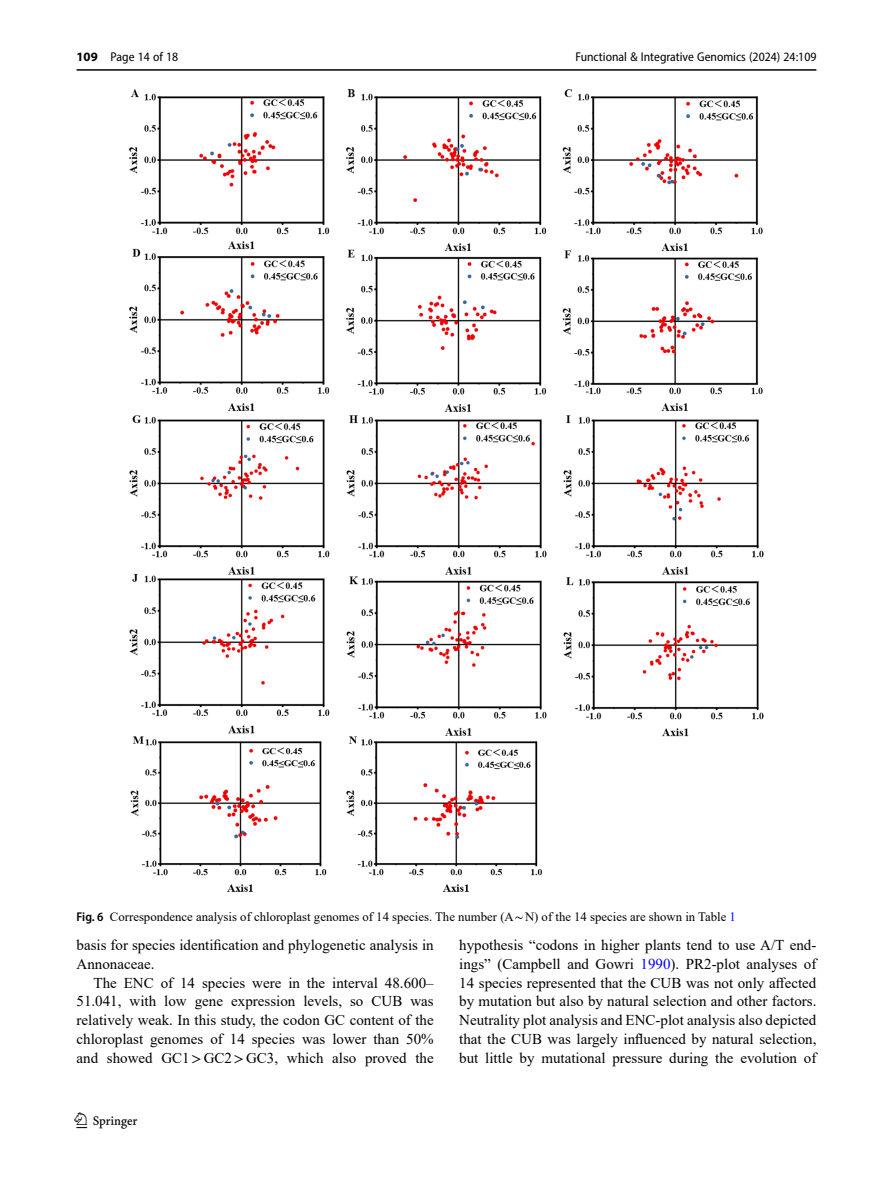
<style>
.page{position:relative;width:893px;height:1187px;background:#fff}
.page>*{position:absolute;margin:0;border:0;box-sizing:border-box;transform-origin:0 0}
.t1{font:22.5px "Springnew";color:#000}
.Body_Text_Indent{font:15px/18.8px "Times New Roman";color:#000;text-align:justify}
.Body_Text{font:15px/18.8px "Times New Roman";color:#000}
.Figure_Caption{font:12.75px "Times New Roman";color:#000}
.t2{font:semi-condensed 12.75px "Myriad Pro";color:#000}
.s1{font-weight:700;font-stretch:normal}
.s2{font-family:"Myriad Pro";font-weight:600;font-stretch:semi-condensed}
.s3{font-family:"STIX"}
.s4{color:#00f}
</style>
<div class="page">
<hr style="left:77px;top:69px;width:739px;height:2px;background:#000">
<img style="left:129px;top:89px;width:635px;height:803px">
<p class="t2" style="left:77px;top:49px;width:103px"><span class="s1">109</span> Page 14 of 18</p>
<p class="t2" style="left:575px;top:49px;width:243px">Functional &amp; Integrative Genomics (2024) 24:109</p>
<p class="Figure_Caption" style="left:77px;top:907px;width:661px"><span class="s2">Fig. 6</span> Correspondence analysis of chloroplast genomes of 14 species. The number (A<span class="s3">∼</span>N) of the 14 species are shown in Table <span class="s4">1</span></p>
<p class="Body_Text" style="left:77px;top:935px;width:359px">basis for species identification and phylogenetic analysis in<br>Annonaceae.</p>
<p class="Body_Text_Indent" style="left:77px;top:972px;width:359px;text-indent:17px">The ENC of 14 species were in the interval 48.600– 51.041, with low gene expression levels, so CUB was relatively weak. In this study, the codon GC content of the chloroplast genomes of 14 species was lower than 50% and showed GC1<span class="s3">&gt;</span>GC2<span class="s3">&gt;</span>GC3, which also proved the</p>
<h1 class="t1" style="left:77px;top:1107px;width:63px">1 3</h1>
<p class="Body_Text_Indent" style="left:459px;top:935px;width:359px">hypothesis “codons in higher plants tend to use A/T end&shy;ings” (Campbell and Gowri <span class="s4">1990</span>). PR2-plot analyses of 14 species represented that the CUB was not only affected by mutation but also by natural selection and other factors.<br>Neutrality plot analysis and ENC-plot analysis also depicted that the CUB was largely influenced by natural selection, but little by mutational pressure during the evolution of</p>
</div>
